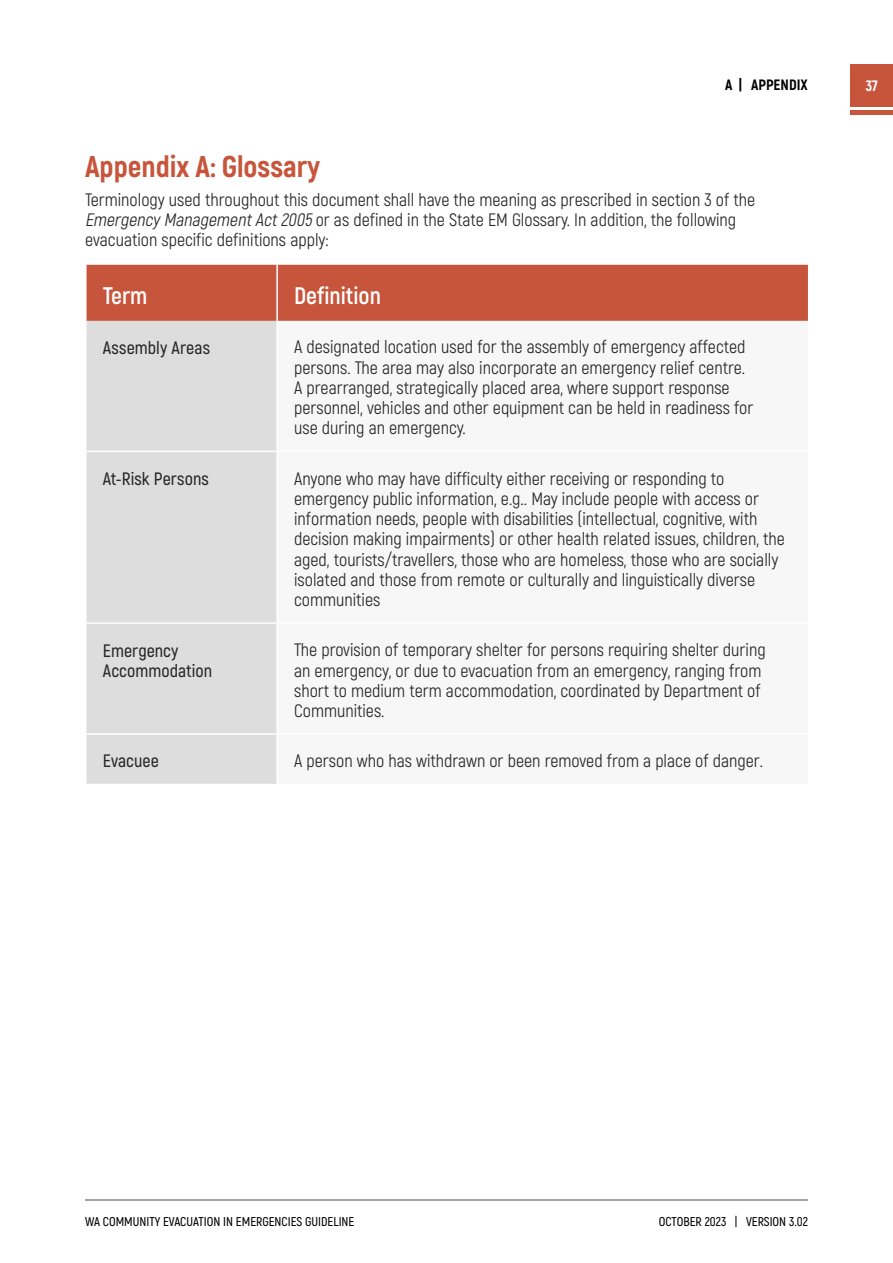
<style>
.page{position:relative;width:893px;height:1263px;background:#fff}
.page>*{position:absolute;margin:0;border:0;box-sizing:border-box;transform-origin:0 0}
.Headings_H2_Heading_Level_2{font:800 30px "Akrobat";color:#c7553b}
.Tables_Table_Header{font:700 24px "Akrobat";color:#fff}
.Body_Text_Body_Text{font:18px/20.2px "Akrobat";color:#282727}
.Body_Text_Body_Text-2{font:600 18px/20.2px "Akrobat";letter-spacing:.005em;color:#282727}
.t1{font:800 15px "Akrobat";color:#000}
.t2{font:800 15px "Akrobat";color:#fff}
.t3{font:600 12.75px "Akrobat";color:#000}
.s1{font-style:italic}
</style>
<div class="page">
<div style="left:850px;top:64px;width:43px;height:42px;background:#c7553b"></div>
<hr style="left:850px;top:111px;width:43px;height:4px;background:#c7553b">
<div style="left:87px;top:265px;width:721px;height:56px;background:#c7553b"></div>
<div style="left:87px;top:321px;width:189px;height:463px;background:#ddd"></div>
<hr style="left:276px;top:265px;width:2px;height:56px;background:#fff">
<hr style="left:87px;top:451px;width:189px;height:1px;background:#fff">
<hr style="left:87px;top:622px;width:189px;height:2px;background:#fff">
<hr style="left:87px;top:733px;width:190px;height:2px;background:#fff">
<hr style="left:85px;top:1199px;width:723px;height:1px;background:#a3a3a2">
<p class="t1" style="left:725px;top:75px;width:84px">A | APPENDIX</p>
<p class="t2" style="left:866px;top:76px;width:14px">37</p>
<h2 class="Headings_H2_Heading_Level_2" style="left:85px;top:147px;width:237px">Appendix A: Glossary</h2>
<p class="Body_Text_Body_Text" style="left:85px;top:189px;width:672px">Terminology used throughout this document shall have the meaning as prescribed in section 3 of the<br><span class="s1">EmergencyManagementAct2005</span> or as defined in the State EM Glossary. In addition, the following evacuation specific definitions apply:</p>
<p class="Tables_Table_Header" style="left:103px;top:281px;width:46px">Term</p>
<p class="Tables_Table_Header" style="left:294px;top:281px;width:88px">Definition</p>
<p class="Body_Text_Body_Text-2" style="left:103px;top:337px;width:109px">Assembly Areas</p>
<p class="Body_Text_Body_Text" style="left:294px;top:337px;width:461px">A designated location used for the assembly of emergency affected persons. The area may also incorporate an emergency relief centre.<br>A prearranged, strategically placed area, where support response personnel, vehicles and other equipment can be held in readiness for use during an emergency.</p>
<p class="Body_Text_Body_Text-2" style="left:103px;top:468px;width:108px">At-Risk Persons</p>
<p class="Body_Text_Body_Text" style="left:294px;top:468px;width:492px">Anyone who may have difficulty either receiving or responding to emergency public information, e.g.. May include people with access or information needs, people with disabilities (intellectual, cognitive, with decision making impairments) or other health related issues, children, the aged, tourists/travellers, those who are homeless, those who are socially isolated and those from remote or culturally and linguistically diverse communities</p>
<p class="Body_Text_Body_Text-2" style="left:103px;top:640px;width:111px">Emergency<br>Accommodation</p>
<p class="Body_Text_Body_Text" style="left:294px;top:640px;width:473px">The provision of temporary shelter for persons requiring shelter during an emergency, or due to evacuation from an emergency, ranging from short to medium term accommodation, coordinated by Department of Communities.</p>
<p class="Body_Text_Body_Text-2" style="left:103px;top:751px;width:58px">Evacuee</p>
<p class="Body_Text_Body_Text" style="left:294px;top:751px;width:470px">A person who has withdrawn or been removed from a place of danger.</p>
<p class="t3" style="left:85px;top:1213px;width:271px">WA COMMUNITY EVACUATION IN EMERGENCIES GUIDELINE</p>
<p class="t3" style="left:659px;top:1213px;width:151px">OCTOBER 2023 | VERSION 3.02</p>
</div>
